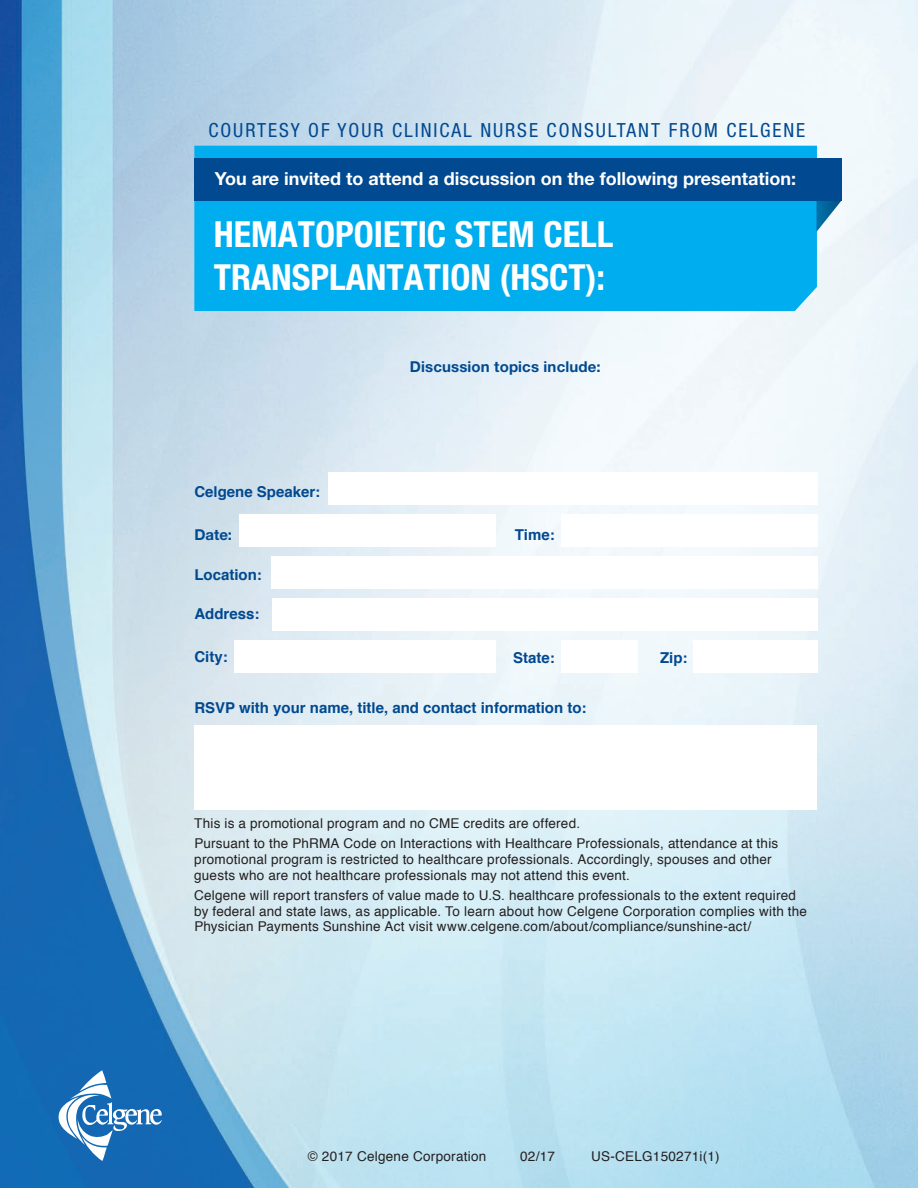
<style>
.page{position:relative;width:918px;height:1188px;background:#fff}
.page>*{position:absolute;margin:0;border:0;box-sizing:border-box;transform-origin:0 0}
.t1{font:700 condensed 36px/43.2px "Helvetica Neue LT Std";color:#fff}
.t2{font:condensed 19.5px "Helvetica Neue LT Std";letter-spacing:.1em;color:#014990}
.t3{font:700 18px "Helvetica Neue LT Std";color:#fff}
.t4{font:700 15px "Helvetica";color:#014990}
.t5{font:700 15px "Helvetica Neue LT Std";letter-spacing:.01em;color:#014990}
.t6{font:13.5px/15.8px "Helvetica";letter-spacing:.02em;color:#231f20}
</style>
<div class="page">
<img style="left:0;top:0;width:918px;height:1188px">
<svg style="left:59px;top:1070px;width:103px;height:91px"></svg>
<div style="left:194px;top:146px;width:623px;height:165px;background:#00aeef"></div>
<svg style="left:816px;top:200px;width:26px;height:32px"></svg>
<div style="left:194px;top:158px;width:648px;height:42px;background:#014990"></div>
<div style="left:561px;top:514px;width:257px;height:33px;background:#fff"></div>
<div style="left:693px;top:640px;width:125px;height:32px;background:#fff"></div>
<div style="left:561px;top:640px;width:77px;height:32px;background:#fff"></div>
<div style="left:328px;top:472px;width:490px;height:33px;background:#fff"></div>
<div style="left:239px;top:514px;width:256px;height:33px;background:#fff"></div>
<div style="left:271px;top:556px;width:547px;height:33px;background:#fff"></div>
<div style="left:272px;top:598px;width:546px;height:32px;background:#fff"></div>
<div style="left:234px;top:640px;width:262px;height:32px;background:#fff"></div>
<div style="left:194px;top:725px;width:622px;height:85px;background:#fff"></div>
<h2 class="t2" style="left:208px;top:119px;width:598px">COURTESY OF YOUR CLINICAL NURSE CONSULTANT FROM CELGENE</h2>
<h3 class="t3" style="left:215px;top:167px;width:583px">You are invited to attend a discussion on the following presentation:</h3>
<h1 class="t1" style="left:214px;top:212px;width:401px">HEMATOPOIETIC STEM CELL<br>TRANSPLANTATION (HSCT):</h1>
<p class="t5" style="left:410px;top:358px;width:192px">Discussion topics include:</p>
<p class="t4" style="left:194px;top:479px;width:127px">Celgene Speaker:</p>
<p class="t5" style="left:194px;top:525px;width:39px">Date:</p>
<p class="t4" style="left:194px;top:562px;width:69px">Location:</p>
<p class="t4" style="left:194px;top:602px;width:67px">Address:</p>
<p class="t4" style="left:194px;top:645px;width:35px">City:</p>
<p class="t4" style="left:194px;top:696px;width:394px">RSVP with your name, title, and contact information to:</p>
<p class="t4" style="left:515px;top:522px;width:41px">Time:</p>
<p class="t4" style="left:513px;top:645px;width:43px">State:</p>
<p class="t6" style="left:194px;top:816px;width:387px">This is a promotional program and no CME credits are offered.</p>
<p class="t4" style="left:660px;top:645px;width:29px">Zip:</p>
<p class="t6" style="left:194px;top:836px;width:586px">Pursuant to the PhRMA Code on Interactions with Healthcare Professionals, attendance at this promotional program is restricted to healthcare professionals. Accordingly, spouses and other guests who are not healthcare professionals may not attend this event.</p>
<p class="t6" style="left:194px;top:888px;width:614px">Celgene will report transfers of value made to U.S. healthcare professionals to the extent required by federal and state laws, as applicable. To learn about how Celgene Corporation complies with the<br>Physician Payments Sunshine Act visit www.celgene.com/about/compliance/sunshine-act/</p>
<p class="t6" style="left:308px;top:1149px;width:180px">© 2017 Celgene Corporation</p>
<p class="t6" style="left:520px;top:1149px;width:36px">02/17</p>
<p class="t6" style="left:591px;top:1149px;width:130px">US-CELG150271i(1)</p>
</div>
